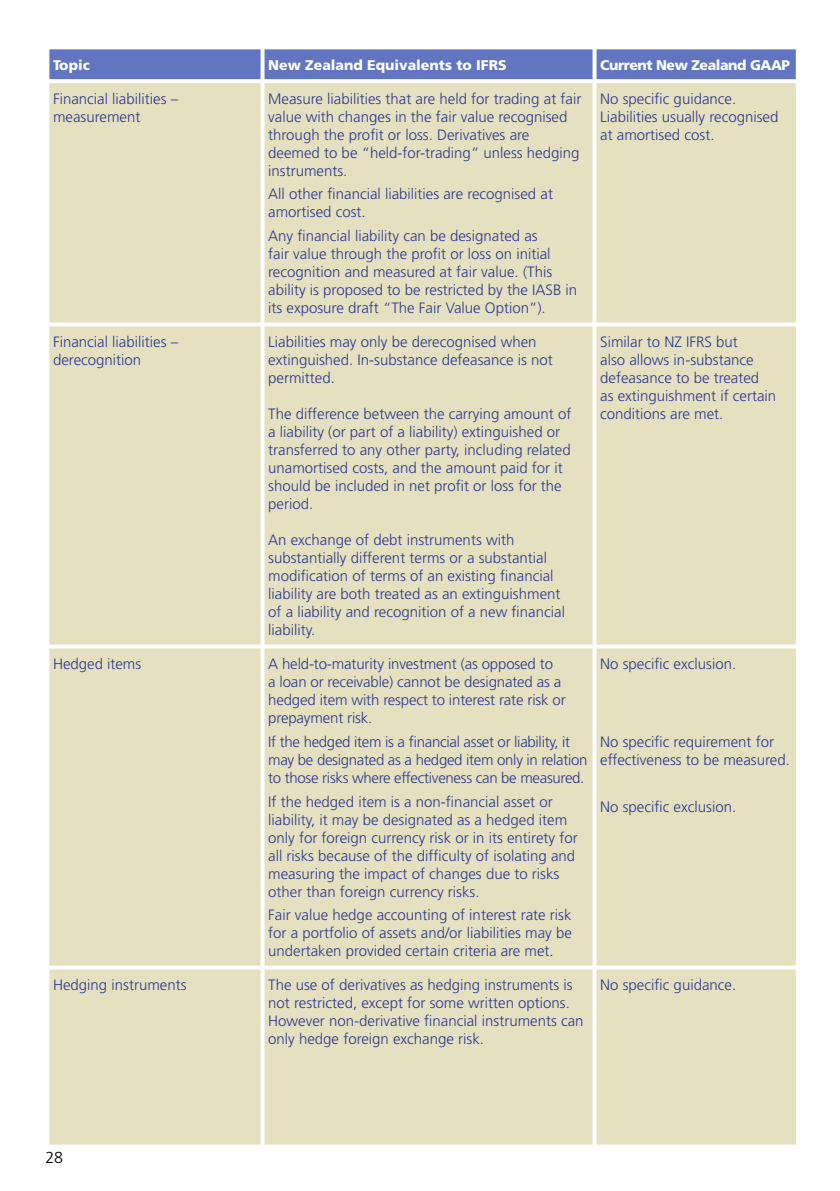
<style>
.page{position:relative;width:840px;height:1191px;background:#fff}
.page>*{position:absolute;margin:0;border:0;box-sizing:border-box;transform-origin:0 0}
.t1{font:300 16px "Frutiger";color:#000}
.t2{font:300 15px/18px "Frutiger";color:#2d3a8f}
.t3{font:300 15px/18px "Frutiger";letter-spacing:-.02em;color:#2d3a8f}
.t4{font:900 14px "Frutiger";color:#fefefe}
.t5{font:900 14px "Frutiger";letter-spacing:-.03em;color:#fefefe}
</style>
<div class="page">
<div style="left:49px;top:49px;width:746px;height:30px;background:#6175c1"></div>
<div style="left:49px;top:83px;width:746px;height:1061px;background:#e5e0c0"></div>
<svg style="left:260px;top:49px;width:4px;height:30px"></svg>
<svg style="left:592px;top:49px;width:4px;height:30px"></svg>
<svg style="left:795px;top:49px;width:1px;height:30px"></svg>
<svg style="left:49px;top:79px;width:207px;height:1px"></svg>
<svg style="left:256px;top:79px;width:337px;height:1px"></svg>
<svg style="left:260px;top:83px;width:4px;height:239px"></svg>
<svg style="left:596px;top:79px;width:200px;height:1px"></svg>
<svg style="left:592px;top:83px;width:4px;height:239px"></svg>
<svg style="left:795px;top:83px;width:1px;height:239px"></svg>
<svg style="left:49px;top:322px;width:207px;height:4px"></svg>
<svg style="left:256px;top:322px;width:338px;height:4px"></svg>
<svg style="left:260px;top:326px;width:4px;height:318px"></svg>
<svg style="left:594px;top:322px;width:202px;height:4px"></svg>
<svg style="left:592px;top:326px;width:4px;height:318px"></svg>
<svg style="left:795px;top:326px;width:1px;height:318px"></svg>
<svg style="left:49px;top:644px;width:207px;height:4px"></svg>
<svg style="left:256px;top:644px;width:338px;height:4px"></svg>
<svg style="left:260px;top:648px;width:4px;height:317px"></svg>
<svg style="left:594px;top:644px;width:202px;height:4px"></svg>
<svg style="left:592px;top:648px;width:4px;height:317px"></svg>
<svg style="left:795px;top:648px;width:1px;height:317px"></svg>
<svg style="left:49px;top:965px;width:207px;height:4px"></svg>
<svg style="left:256px;top:965px;width:338px;height:4px"></svg>
<svg style="left:260px;top:969px;width:4px;height:175px"></svg>
<svg style="left:594px;top:965px;width:202px;height:4px"></svg>
<svg style="left:592px;top:969px;width:4px;height:175px"></svg>
<svg style="left:795px;top:969px;width:1px;height:175px"></svg>
<svg style="left:49px;top:1144px;width:544px;height:1px"></svg>
<svg style="left:596px;top:1144px;width:200px;height:1px"></svg>
<p class="t4" style="left:53px;top:59px;width:38px">Topic</p>
<p class="t4" style="left:268px;top:59px;width:240px">New Zealand Equivalents to IFRS</p>
<p class="t5" style="left:600px;top:59px;width:191px">Current New Zealand GAAP</p>
<p class="t2" style="left:53px;top:91px;width:126px">Financial liabilities – measurement</p>
<p class="t2" style="left:268px;top:91px;width:314px">Measure liabilities that are held for trading at fair value with changes in the fair value recognised through the profit or loss. Derivatives are deemed to be “held-for-trading” unless hedging instruments.</p>
<p class="t2" style="left:268px;top:186px;width:286px">All other financial liabilities are recognised at amortised cost.</p>
<p class="t2" style="left:268px;top:228px;width:310px">Any financial liability can be designated as<br>fair value through the profit or loss on initial recognition and measured at fair value. (This ability is proposed to be restricted by the IASB in its exposure draft “The Fair Value Option”).</p>
<p class="t2" style="left:600px;top:91px;width:180px">No specific guidance.<br>Liabilities usually recognised at amortised cost.</p>
<p class="t2" style="left:53px;top:334px;width:126px">Financial liabilities – derecognition</p>
<p class="t2" style="left:268px;top:334px;width:286px">Liabilities may only be derecognised when extinguished. In-substance defeasance is not permitted.</p>
<p class="t2" style="left:268px;top:406px;width:304px">The difference between the carrying amount of a liability (or part of a liability) extinguished or transferred to any other party, including related unamortised costs, and the amount paid for it should be included in net profit or loss for the period.</p>
<p class="t2" style="left:268px;top:532px;width:298px">An exchange of debt instruments with substantially different terms or a substantial modification of terms of an existing financial liability are both treated as an extinguishment of a liability and recognition of a new financial liability.</p>
<p class="t2" style="left:53px;top:656px;width:90px">Hedged items</p>
<p class="t2" style="left:268px;top:656px;width:299px">A held-to-maturity investment (as opposed to<br>a loan or receivable) cannot be designated as a hedged item with respect to interest rate risk or prepayment risk.</p>
<p class="t3" style="left:268px;top:734px;width:320px">If the hedged item is a financial asset or liability, it may be designated as a hedged item only in relation to those risks where effectiveness can be measured.</p>
<p class="t2" style="left:268px;top:793px;width:311px">If the hedged item is a non-financial asset or liability, it may be designated as a hedged item only for foreign currency risk or in its entirety for all risks because of the difficulty of isolating and measuring the impact of changes due to risks other than foreign currency risks.</p>
<p class="t2" style="left:268px;top:907px;width:305px;text-align:justify">Fair value hedge accounting of interest rate risk for a portfolio of assets and/or liabilities may be undertaken provided certain criteria are met.</p>
<p class="t2" style="left:600px;top:334px;width:177px">Similar to NZ IFRS but<br>also allows in-substance defeasance to be treated as extinguishment if certain conditions are met.</p>
<p class="t2" style="left:600px;top:656px;width:137px">No specific exclusion.</p>
<p class="t2" style="left:600px;top:734px;width:191px">No specific requirement for effectiveness to be measured.</p>
<p class="t2" style="left:600px;top:799px;width:137px">No specific exclusion.</p>
<p class="t2" style="left:53px;top:977px;width:135px">Hedging instruments</p>
<p class="t2" style="left:268px;top:977px;width:317px">The use of derivatives as hedging instruments is not restricted, except for some written options.<br>However non-derivative financial instruments can only hedge foreign exchange risk.</p>
<p class="t2" style="left:600px;top:977px;width:137px">No specific guidance.</p>
<p class="t1" style="left:45px;top:1151px;width:19px">28</p>
</div>
